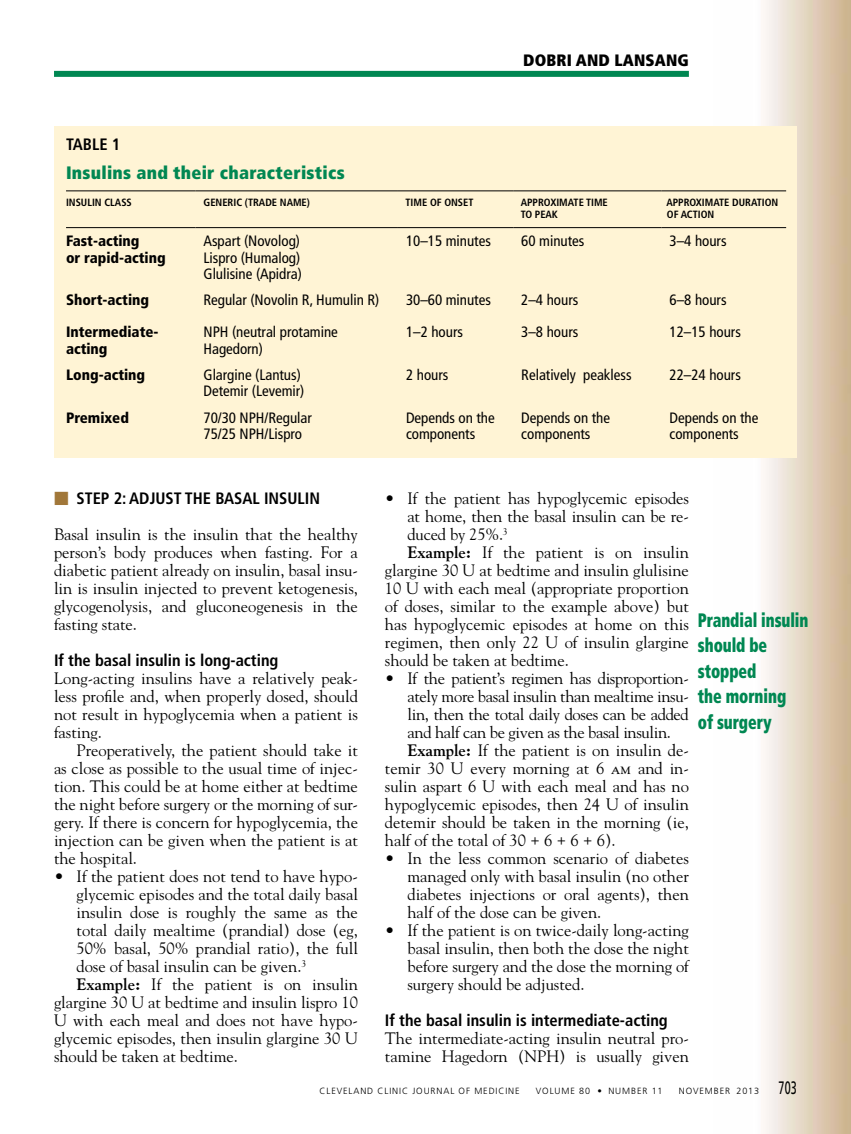
<style>
.page{position:relative;width:851px;height:1134px;background:#fff}
.page>*{position:absolute;margin:0;border:0;box-sizing:border-box;transform-origin:0 0}
.t1{font:900 condensed 19.5px/25.5px "Frutiger LT Std";letter-spacing:-.005em;color:#008752;scale:.8 1}
.t2{font:900 condensed 18px "Frutiger LT Std";letter-spacing:.015em;color:#008752}
.t3{font:16.5px/18px "Goudy Std";color:#000;text-align:justify}
.t4{font:16.5px "Goudy Std";letter-spacing:-.02em;color:#000}
.t5{font:700 condensed 16.5px "Frutiger LT Std";color:#000}
.t6{font:900 condensed 16.5px "Frutiger LT Std";letter-spacing:.01em;color:#000}
.t7{font:condensed 15px/16.5px "Frutiger LT Std";color:#000}
.t8{font:900 condensed 15px/16.5px "Frutiger LT Std";color:#000}
.t9{font:700 condensed 10.5px/12px "Frutiger LT Std";color:#000}
.t10{font:300 9px "Frutiger LT Std";letter-spacing:.1em;color:#000}
.s1{font-family:"Universal Std Newswith Comm Pi";font-weight:400;font-stretch:normal;color:#a17739}
.s2{font-weight:700}
.s3{font-weight:400;font-size:18px}
</style>
<div class="page">
<div style="left:54px;top:71px;width:634px;height:6px;background:#008752"></div>
<div style="left:54px;top:126px;width:742px;height:331px;background:#fff4d5"></div>
<hr style="left:66px;top:190px;width:129px;height:1px;background:#000">
<hr style="left:66px;top:227px;width:129px;height:1px;background:#000">
<hr style="left:195px;top:190px;width:203px;height:1px;background:#000">
<hr style="left:195px;top:227px;width:203px;height:1px;background:#000">
<hr style="left:398px;top:190px;width:115px;height:1px;background:#000">
<hr style="left:398px;top:227px;width:115px;height:1px;background:#000">
<hr style="left:513px;top:190px;width:148px;height:1px;background:#000">
<hr style="left:513px;top:227px;width:148px;height:1px;background:#000">
<hr style="left:661px;top:190px;width:125px;height:1px;background:#000">
<hr style="left:661px;top:227px;width:125px;height:1px;background:#000">
<p class="t6" style="left:523px;top:51px;width:167px">Dobri and Lansang</p>
<p class="t5" style="left:66px;top:135px;width:56px">TABLE 1</p>
<p class="t2" style="left:66px;top:162px;width:280px">Insulins and their characteristics</p>
<p class="t9" style="left:66px;top:197px;width:67px">INSULIN CLASS</p>
<p class="t9" style="left:203px;top:197px;width:108px">GENERIC (TRADE NAME)</p>
<p class="t9" style="left:405px;top:197px;width:69px">TIME OF ONSET</p>
<p class="t9" style="left:521px;top:197px;width:88px">APPROXIMATE TIME<br>TO PEAK</p>
<p class="t9" style="left:666px;top:197px;width:114px">APPROXIMATE DURATION<br>OF ACTION</p>
<p class="t8" style="left:66px;top:233px;width:101px">Fast-acting<br>or rapid-acting</p>
<p class="t7" style="left:203px;top:233px;width:100px">Aspart (Novolog)<br>Lispro (Humalog)<br>Glulisine (Apidra)</p>
<p class="t7" style="left:406px;top:233px;width:86px">10–15 minutes</p>
<p class="t7" style="left:521px;top:233px;width:64px">60 minutes</p>
<p class="t7" style="left:669px;top:233px;width:58px">3–4 hours</p>
<p class="t8" style="left:66px;top:292px;width:85px">Short-acting</p>
<p class="t7" style="left:203px;top:292px;width:177px">Regular (Novolin R, Humulin R)</p>
<p class="t7" style="left:406px;top:292px;width:86px">30–60 minutes</p>
<p class="t7" style="left:521px;top:292px;width:58px">2–4 hours</p>
<p class="t7" style="left:669px;top:292px;width:58px">6–8 hours</p>
<p class="t8" style="left:66px;top:324px;width:94px">Intermediate&shy;acting</p>
<p class="t7" style="left:203px;top:324px;width:136px">NPH (neutral protamine<br>Hagedorn)</p>
<p class="t7" style="left:406px;top:324px;width:58px">1–2 hours</p>
<p class="t7" style="left:521px;top:324px;width:58px">3–8 hours</p>
<p class="t7" style="left:669px;top:324px;width:73px">12–15 hours</p>
<p class="t8" style="left:66px;top:366px;width:81px">Long-acting</p>
<p class="t7" style="left:203px;top:366px;width:102px">Glargine (Lantus)<br>Detemir (Levemir)</p>
<p class="t7" style="left:406px;top:366px;width:44px">2 hours</p>
<p class="t7" style="left:521px;top:366px;width:112px">Relatively peakless</p>
<p class="t7" style="left:669px;top:366px;width:73px">22–24 hours</p>
<p class="t8" style="left:66px;top:409px;width:64px">Premixed</p>
<p class="t7" style="left:203px;top:409px;width:110px">70/30 NPH/Regular<br>75/25 NPH/Lispro</p>
<p class="t7" style="left:406px;top:409px;width:90px">Depends on the components</p>
<p class="t7" style="left:521px;top:409px;width:90px">Depends on the components</p>
<p class="t7" style="left:669px;top:409px;width:90px">Depends on the components</p>
<p class="t5" style="left:54px;top:488px;width:267px"><span class="s1">■</span> STEP 2: ADJUST THE BASAL INSULIN</p>
<p class="t3" style="left:54px;top:525px;width:305px">Basal insulin is the insulin that the healthy person’s body produces when fasting. For a diabetic patient already on insulin, basal insu&shy;lin is insulin injected to prevent ketogenesis, glycogenolysis, and gluconeogenesis in the fasting state.</p>
<p class="t5" style="left:54px;top:651px;width:226px">IF THE BASAL INSULIN IS LONG-ACTING</p>
<p class="t3" style="left:54px;top:669px;width:305px">Long-acting insulins have a relatively peak&shy;less profile and, when properly dosed, should not result in hypoglycemia when a patient is fasting.</p>
<p class="t3" style="left:54px;top:741px;width:305px;text-indent:23px">Preoperatively, the patient should take it as close as possible to the usual time of injec&shy;tion. This could be at home either at bedtime the night before surgery or the morning of sur&shy;gery. If there is concern for hypoglycemia, the injection can be given when the patient is at the hospital.</p>
<p class="t3" style="left:54px;top:867px;width:305px">• If the patient does not tend to have hypo-</p>
<p class="t3" style="left:77px;top:885px;width:283px">glycemic episodes and the total daily basal</p>
<p class="t3" style="left:77px;top:903px;width:283px">insulin dose is roughly the same as the</p>
<p class="t3" style="left:77px;top:921px;width:283px">total daily mealtime (prandial) dose (eg,</p>
<p class="t3" style="left:77px;top:939px;width:283px">50% basal, 50% prandial ratio), the full</p>
<p class="t3" style="left:77px;top:957px;width:231px">dose of basal insulin can be given.<sup>3</sup></p>
<p class="t3" style="left:77px;top:975px;width:283px"><span class="s2">Example:</span> If the patient is on insulin</p>
<p class="t3" style="left:54px;top:993px;width:305px">glargine 30 U at bedtime and insulin lispro 10</p>
<p class="t3" style="left:54px;top:1011px;width:305px">U with each meal and does not have hypo-</p>
<p class="t3" style="left:54px;top:1029px;width:305px">glycemic episodes, then insulin glargine 30 U</p>
<p class="t3" style="left:54px;top:1047px;width:185px">should be taken at bedtime.</p>
<p class="t3" style="left:385px;top:489px;width:305px">• If the patient has hypoglycemic episodes</p>
<p class="t3" style="left:407px;top:507px;width:283px">at home, then the basal insulin can be re-</p>
<p class="t3" style="left:407px;top:525px;width:102px">duced by 25%.<sup>3</sup></p>
<p class="t3" style="left:407px;top:543px;width:283px"><span class="s2">Example:</span> If the patient is on insulin</p>
<p class="t3" style="left:385px;top:561px;width:305px">glargine 30 U at bedtime and insulin glulisine</p>
<p class="t3" style="left:385px;top:579px;width:305px">10 U with each meal (appropriate proportion</p>
<p class="t3" style="left:385px;top:597px;width:305px">of doses, similar to the example above) but</p>
<p class="t3" style="left:385px;top:615px;width:305px">has hypoglycemic episodes at home on this</p>
<p class="t3" style="left:385px;top:633px;width:305px">regimen, then only 22 U of insulin glargine</p>
<p class="t3" style="left:385px;top:651px;width:185px">should be taken at bedtime.</p>
<p class="t4" style="left:385px;top:668px;width:305px">• If the patient’s regimen has disproportion-</p>
<p class="t4" style="left:407px;top:686px;width:283px">ately more basal insulin than mealtime insu-</p>
<p class="t4" style="left:407px;top:704px;width:283px">lin, then the total daily doses can be added</p>
<p class="t4" style="left:407px;top:722px;width:265px">and half can be given as the basal insulin.</p>
<p class="t3" style="left:407px;top:741px;width:283px"><span class="s2">Example:</span> If the patient is on insulin de-</p>
<p class="t3" style="left:385px;top:759px;width:305px">temir 30 U every morning at 6 am and in-</p>
<p class="t3" style="left:385px;top:777px;width:305px">sulin aspart 6 U with each meal and has no</p>
<p class="t3" style="left:385px;top:795px;width:305px">hypoglycemic episodes, then 24 U of insulin</p>
<p class="t3" style="left:385px;top:813px;width:305px">detemir should be taken in the morning (ie,</p>
<p class="t3" style="left:385px;top:831px;width:232px">half of the total of 30 + 6 + 6 + 6).</p>
<p class="t3" style="left:407px;top:849px;width:283px;text-indent:-23px">• In the less common scenario of diabetes managed only with basal insulin (no other diabetes injections or oral agents), then half of the dose can be given.</p>
<p class="t3" style="left:407px;top:921px;width:283px;text-indent:-23px">• If the patient is on twice-daily long-acting basal insulin, then both the dose the night before surgery and the dose the morning of surgery should be adjusted.</p>
<p class="t5" style="left:385px;top:1011px;width:284px">IF THE BASAL INSULIN IS INTERMEDIATE-ACTING</p>
<p class="t3" style="left:385px;top:1029px;width:305px">The intermediate-acting insulin neutral pro&shy;tamine Hagedorn (NPH) is usually given</p>
<p class="t1" style="left:698px;top:607px;width:140px">Prandial insulin should be stopped<br>the morning<br>of surgery</p>
<p class="t10" style="left:319px;top:1085px;width:202px">CLEVELAND CLINIC JOURNAL OF MEDICINE</p>
<p class="t10" style="left:536px;top:1085px;width:128px">VOLUME 80 • NUMBER 11</p>
<p class="t10" style="left:678px;top:1085px;width:120px">NOVEMBER 2013 <span class="s3">703</span></p>
</div>
